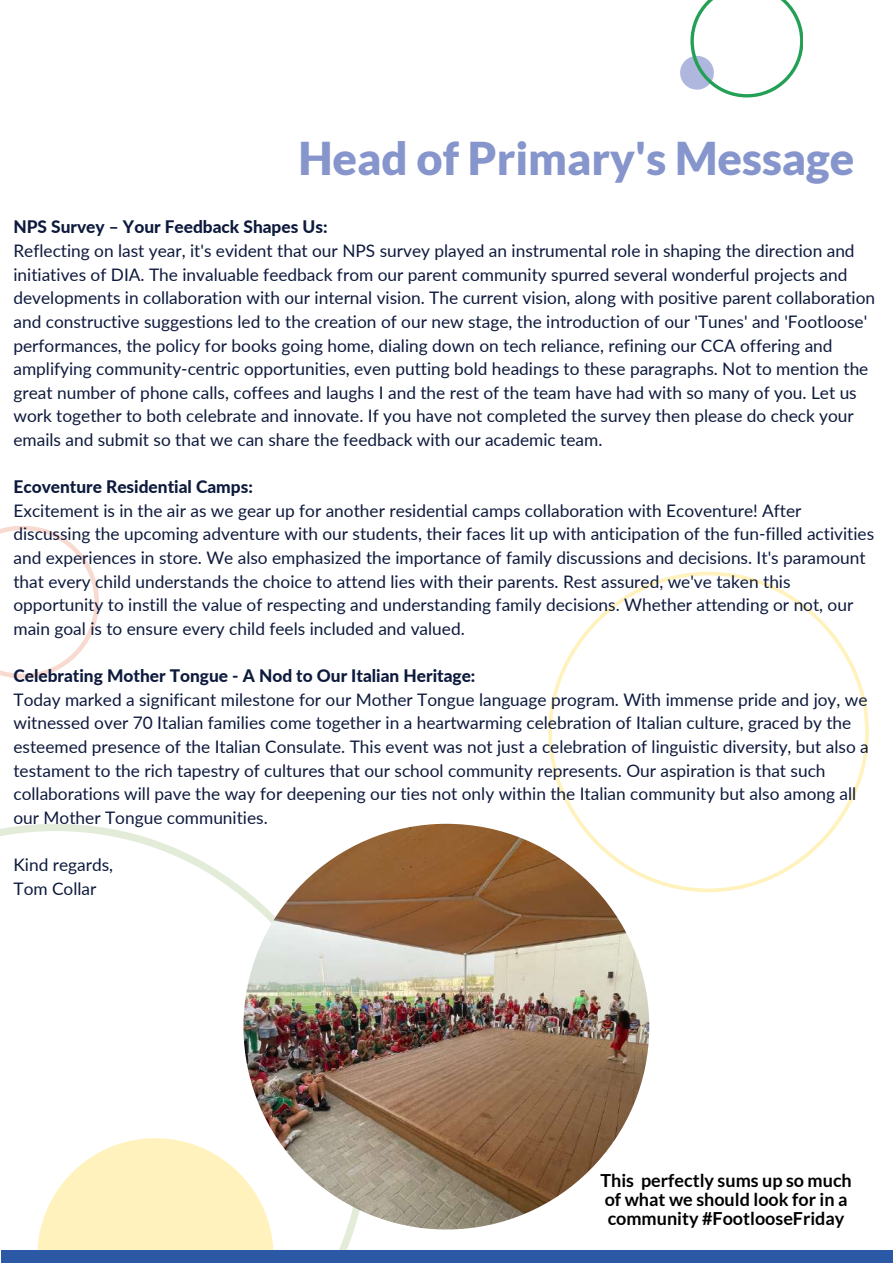
<style>
.page{position:relative;width:893px;height:1264px;background:#fff}
.page>*{position:absolute;margin:0;border:0;box-sizing:border-box;transform-origin:0 0}
.t1{font:900 45.15px "Lato";color:#8695cb}
.t2{font:700 18px/19px "Lato";color:#000}
.t3{font:17.25px/23.5px "Lato";color:#0e1a3d}
.t4{font:800 17.25px "Lato";color:#0e1a3d}
</style>
<div class="page">
<svg style="left:0;top:526px;width:99px;height:152px"></svg>
<svg style="left:0;top:824px;width:368px;height:425px"></svg>
<svg style="left:548px;top:571px;width:320px;height:321px"></svg>
<svg style="left:680px;top:0;width:123px;height:97px"></svg>
<svg style="left:37px;top:1138px;width:236px;height:111px"></svg>
<div style="left:1px;top:1249px;width:891px;height:13px;background:#2b59a5"></div>
<img style="left:243px;top:823px;width:406px;height:406px;border-radius:50%">
<h1 class="t1" style="left:298px;top:130px;width:557px">Head of Primary's Message</h1>
<p class="t4" style="left:13px;top:216px;width:315px">NPS Survey – Your Feedback Shapes Us:</p>
<p class="t3" style="left:13px;top:238px;width:863px">Reflecting on last year, it's evident that our NPS survey played an instrumental role in shaping the direction and initiatives of DIA. The invaluable feedback from our parent community spurred several wonderful projects and developments in collaboration with our internal vision. The current vision, along with positive parent collaboration and constructive suggestions led to the creation of our new stage, the introduction of our 'Tunes' and 'Footloose' performances, the policy for books going home, dialing down on tech reliance, refining our CCA offering and amplifying community-centric opportunities, even putting bold headings to these paragraphs. Not to mention the great number of phone calls, coffees and laughs I and the rest of the team have had with so many of you. Let us work together to both celebrate and innovate. If you have not completed the survey then please do check your emails and submit so that we can share the feedback with our academic team.</p>
<p class="t4" style="left:13px;top:476px;width:241px">Ecoventure Residential Camps:</p>
<p class="t3" style="left:13px;top:498px;width:862px">Excitement is in the air as we gear up for another residential camps collaboration with Ecoventure! After discussing the upcoming adventure with our students, their faces lit up with anticipation of the fun-filled activities and experiences in store. We also emphasized the importance of family discussions and decisions. It's paramount that every child understands the choice to attend lies with their parents. Rest assured, we've taken this opportunity to instill the value of respecting and understanding family decisions. Whether attending or not, our main goal is to ensure every child feels included and valued.</p>
<p class="t4" style="left:13px;top:665px;width:463px">Celebrating Mother Tongue - A Nod to Our Italian Heritage:</p>
<p class="t3" style="left:13px;top:687px;width:856px">Today marked a significant milestone for our Mother Tongue language program. With immense pride and joy, we witnessed over 70 Italian families come together in a heartwarming celebration of Italian culture, graced by the esteemed presence of the Italian Consulate. This event was not just a celebration of linguistic diversity, but also a testament to the rich tapestry of cultures that our school community represents. Our aspiration is that such collaborations will pave the way for deepening our ties not only within the Italian community but also among all our Mother Tongue communities.</p>
<p class="t3" style="left:13px;top:852px;width:101px">Kind regards,<br>Tom Collar</p>
<p class="t2" style="left:600px;top:1170px;width:253px">This perfectly sums up so much of what we should look for in a community #FootlooseFriday</p>
</div>
